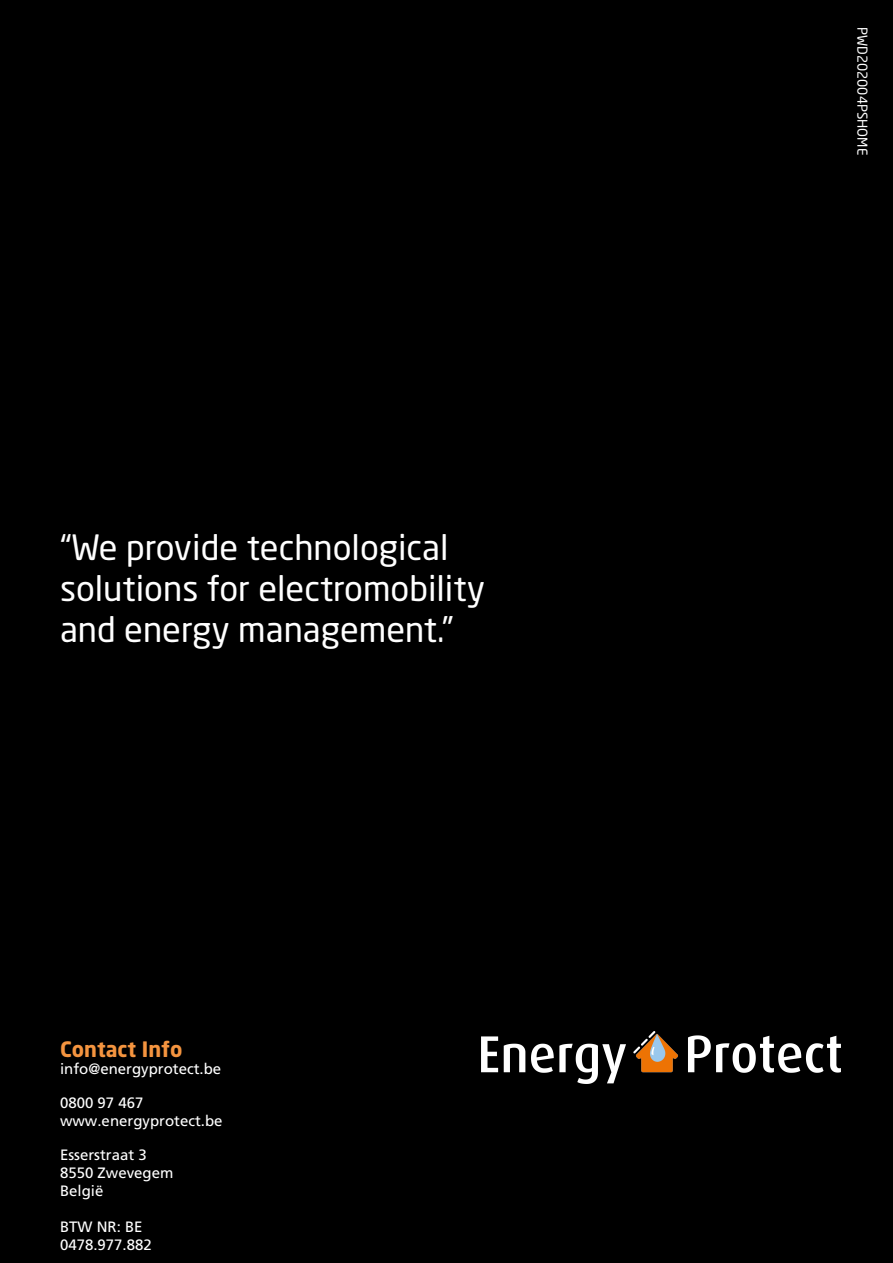
<style>
.page{position:relative;width:893px;height:1263px;background:#000}
.page>*{position:absolute;margin:0;border:0;box-sizing:border-box;transform-origin:0 0}
.t1{font:34.5px/41.1px "Neo Sans W1 G";color:#fff}
.t2{font:700 21px "Neo Sans W1 G";color:#f4943f}
.t3{font:15px/18px "Frutiger LT Std";color:#fff}
.Reference{font:13.5px "Neo Sans W1 G";color:#fff}
</style>
<div class="page">
<img style="left:482px;top:1031px;width:358px;height:52px">
<h1 class="t1" style="left:60px;top:526px;width:427px">“We provide technological solutions for electromobility and energy management.”</h1>
<h2 class="t2" style="left:60px;top:1035px;width:124px">Contact Info</h2>
<p class="t3" style="left:60px;top:1059px;width:163px">info@energyprotect.be</p>
<p class="t3" style="left:60px;top:1094px;width:164px">0800 97 467 www.energyprotect.be</p>
<p class="t3" style="left:60px;top:1146px;width:115px">Esserstraat 3<br>8550 Zwevegem<br>België</p>
<p class="t3" style="left:60px;top:1218px;width:93px">BTW NR: BE<br>0478.977.882</p>
<p class="Reference" style="left:871px;top:27px;width:130px;rotate:90deg">PWD202004PSHOME</p>
</div>
